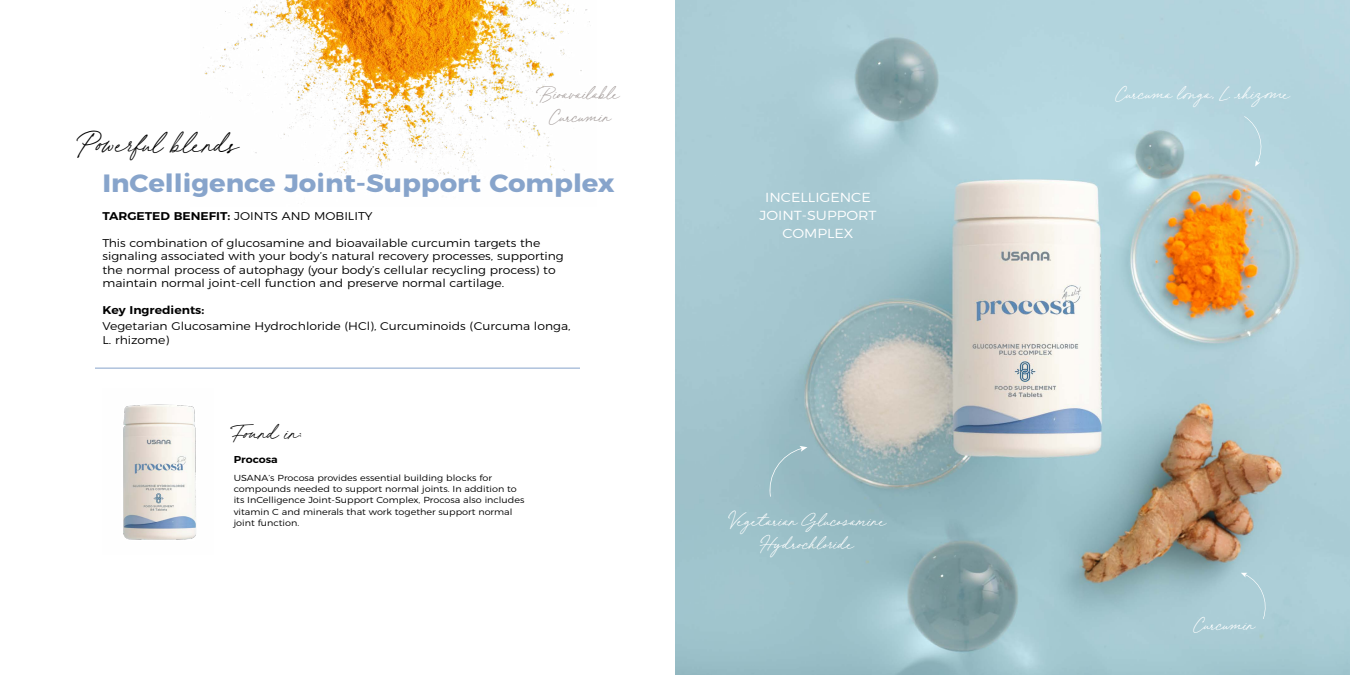
<style>
.page{position:relative;width:1350px;height:675px;background:#fff}
.page>*{position:absolute;margin:0;border:0;box-sizing:border-box;transform-origin:0 0}
.t1{font:30px "Juniperand Sage Slanted";color:#000}
.t2{font:700 25px "Montserrat";color:#87a4cb;scale:1.1 1}
.t3{font:22.5px "Juniperand Sage Slanted";color:#000}
.t4{font:18.75px/22.5px "Juniperand Sage Slanted";color:#fff;text-align:center}
.t5{font:18.75px/22.5px "Juniperand Sage Slanted";color:#a39b99;text-align:center}
.t6{font:300 13.12px/18.1px "Montserrat";color:#fff;text-align:center;scale:1.1 1}
.t7{font:300 11.25px/13.5px "Montserrat";color:#000;scale:1.1 1}
.t8{font:600 11.25px "Montserrat";color:#000;scale:1.1 1}
.t9{font:600 10px "Montserrat";color:#000;scale:1.1 1}
.t10{font:300 8.75px/11.2px "Montserrat";color:#000;scale:1.1 1}
.s1{font-weight:600}
</style>
<div class="page">
<img style="left:203px;top:0;width:387px;height:181px">
<img style="left:675px;top:0;width:675px;height:675px">
<img style="left:123px;top:404px;width:73px;height:136px">
<hr style="left:95px;top:368px;width:485px;height:1px;background:#87a4cb">
<svg style="left:1244px;top:116px;width:22px;height:51px"></svg>
<div style="left:767px;top:446px;width:40px;height:51px;background:#96bac2"></div>
<svg style="left:1241px;top:573px;width:28px;height:46px"></svg>
<h3 class="t5" style="left:541px;top:81px;width:80px">Bioavailable<br>Curcumin</h3>
<h1 class="t1" style="left:79px;top:123px;width:161px">Powerful blends</h1>
<h2 class="t2" style="left:102px;top:162px;width:467px">InCelligence Joint-Support Complex</h2>
<p class="t7" style="left:102px;top:208px;width:247px"><span class="s1">TARGETED BENEFIT:</span> JOINTS AND MOBILITY</p>
<p class="t7" style="left:102px;top:235px;width:421px">This combination of glucosamine and bioavailable curcumin targets the signaling associated with your body’s natural recovery processes, supporting the normal process of autophagy (your body’s cellular recycling process) to maintain normal joint-cell function and preserve normal cartilage.</p>
<p class="t8" style="left:102px;top:301px;width:94px">Key Ingredients:</p>
<p class="t7" style="left:102px;top:318px;width:427px">Vegetarian Glucosamine Hydrochloride (HCl), Curcuminoids (Curcuma longa,<br>L. rhizome)</p>
<h3 class="t3" style="left:234px;top:418px;width:71px">Found in:</h3>
<p class="t9" style="left:234px;top:451px;width:42px">Procosa</p>
<p class="t10" style="left:234px;top:471px;width:266px">USANA’s Procosa provides essential building blocks for compounds needed to support normal joints. In addition to its InCelligence Joint-Support Complex, Procosa also includes vitamin C and minerals that work together support normal joint function.</p>
<p class="t6" style="left:759px;top:187px;width:108px">INCELLIGENCE<br>JOINT-SUPPORT<br>COMPLEX</p>
<h3 class="t4" style="left:729px;top:508px;width:159px">Vegetarian Glucosamine<br>Hydrochloride</h3>
<h3 class="t4" style="left:1116px;top:81px;width:176px">Curcuma longa, L. rhizome</h3>
<h3 class="t4" style="left:1193px;top:611px;width:63px">Curcumin</h3>
</div>
